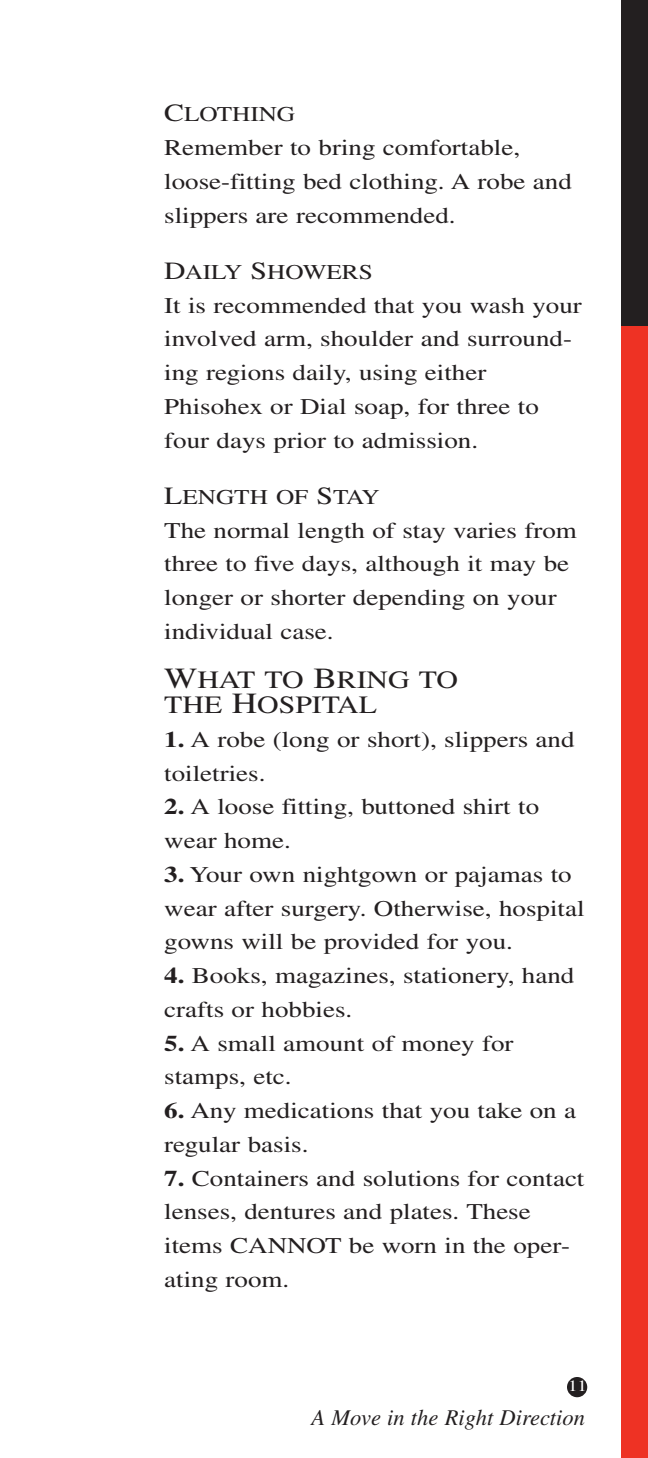
<style>
.page{position:relative;width:648px;height:1458px;background:#fff}
.page>*{position:absolute;margin:0;border:0;box-sizing:border-box;transform-origin:0 0}
.t1{font:24.97px/24.8px "Times";color:#231f20;scale:1.2 1}
.t2{font:22.5px/33.8px "Times";color:#231f20;scale:1.2 1}
.t3{font:italic 22.5px "Times";color:#231f20}
.t4{font:21.15px "Times";color:#231f20;scale:1.2 1}
.t5{font:15.75px "Times";color:#fff;scale:1.2 1}
.s1{font-size:24.75px}
.s2{font-size:29.25px}
.s3{font-weight:700}
</style>
<div class="page">
<div style="left:567px;top:1377px;width:20px;height:20px;background:#231f20;border-radius:50%"></div>
<div style="left:621px;top:326px;width:27px;height:1132px;background:#ee3224"></div>
<div style="left:621px;top:0;width:27px;height:326px;background:#231f20"></div>
<p class="t4" style="left:164px;top:107px;width:111px"><span class="s1">C</span>LOTHING</p>
<p class="t2" style="left:164px;top:133px;width:341px">Remember to bring comfortable, loose-fitting bed clothing. A robe and slippers are recommended.</p>
<p class="t4" style="left:164px;top:264px;width:175px"><span class="s1">D</span>AILY <span class="s1">S</span>HOWERS</p>
<p class="t2" style="left:164px;top:290px;width:350px">It is recommended that you wash your involved arm, shoulder and surround&shy;ing regions daily, using either Phisohex or Dial soap, for three to four days prior to admission.</p>
<p class="t4" style="left:164px;top:489px;width:181px"><span class="s1">L</span>ENGTH OF <span class="s1">S</span>TAY</p>
<p class="t2" style="left:164px;top:515px;width:345px">The normal length of stay varies from three to five days, although it may be longer or shorter depending on your individual case.</p>
<p class="t1" style="left:164px;top:670px;width:246px"><span class="s2">W</span>HAT TO <span class="s2">B</span>RING TO<br>THE <span class="s2">H</span>OSPITAL</p>
<p class="t2" style="left:164px;top:725px;width:343px"><span class="s3">1.</span> A robe (long or short), slippers and toiletries.</p>
<p class="t2" style="left:164px;top:792px;width:314px"><span class="s3">2.</span> A loose fitting, buttoned shirt to wear home.</p>
<p class="t2" style="left:164px;top:860px;width:352px"><span class="s3">3.</span> Your own nightgown or pajamas to wear after surgery. Otherwise, hospital gowns will be provided for you.</p>
<p class="t2" style="left:164px;top:961px;width:343px"><span class="s3">4.</span> Books, magazines, stationery, hand crafts or hobbies.</p>
<p class="t2" style="left:164px;top:1028px;width:293px"><span class="s3">5.</span> A small amount of money for stamps, etc.</p>
<p class="t2" style="left:164px;top:1096px;width:345px"><span class="s3">6.</span> Any medications that you take on a regular basis.</p>
<p class="t2" style="left:164px;top:1163px;width:352px"><span class="s3">7.</span> Containers and solutions for contact lenses, dentures and plates. These items CANNOT be worn in the oper&shy;ating room.</p>
<p class="t5" style="left:568px;top:1380px;width:17px">11</p>
<p class="t3" style="left:311px;top:1410px;width:275px">A Move in the Right Direction</p>
</div>
